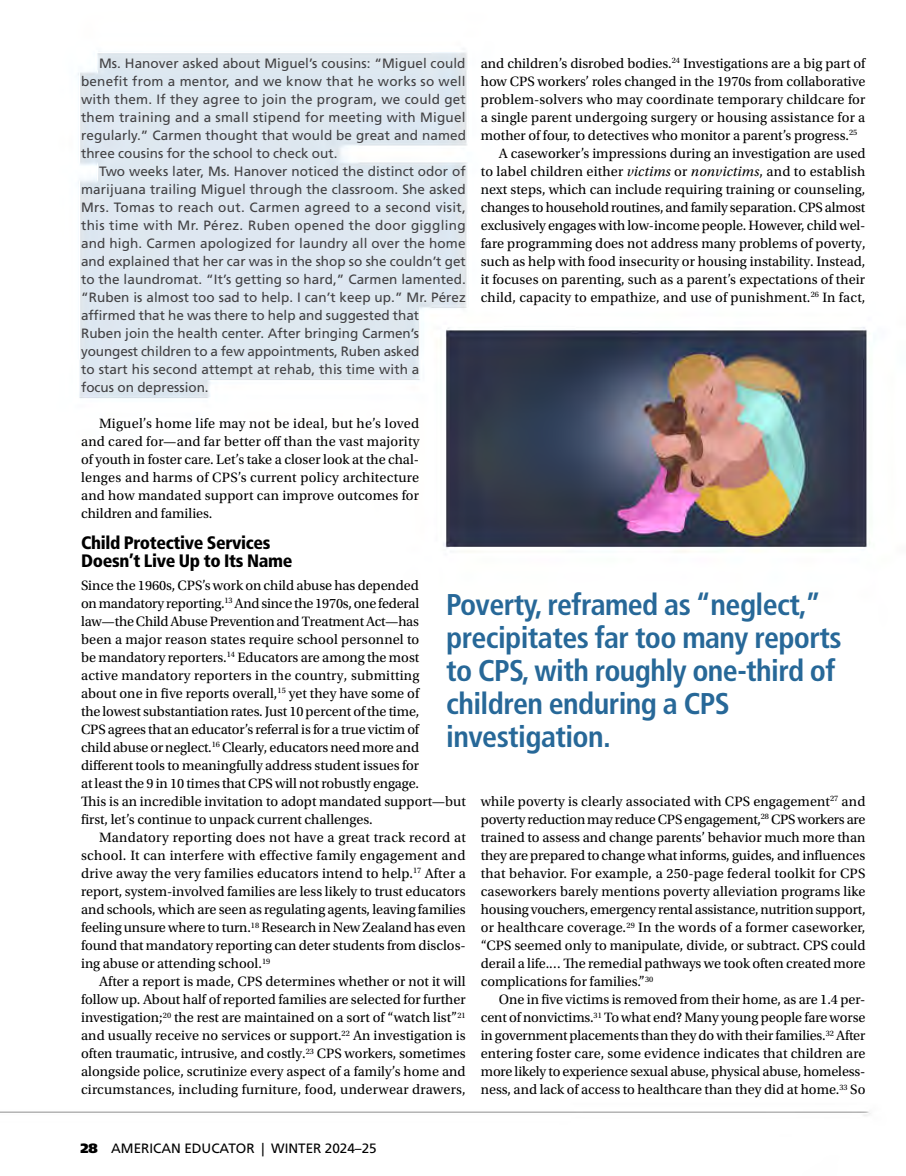
<style>
.page{position:relative;width:906px;height:1176px;background:#fff}
.page>*{position:absolute;margin:0;border:0;box-sizing:border-box;transform-origin:0 0}
.t1{font:700 condensed 30px/33px "Frutiger LT Std";letter-spacing:-.02em;color:#276898}
.t2{font:900 condensed 18px/18px "Frutiger LT Std";letter-spacing:-.02em;color:#000}
.t3{font:14.25px/18px "Utopia Std";color:#000;text-align:justify}
.t4{font:13.5px/18px "Frutiger LT Std";letter-spacing:.005em;color:#414042;text-align:justify}
.t5{font:13.5px "Frutiger LT Std";color:#000}
.s1{font-style:italic}
.s2{font-weight:900}
</style>
<div class="page">
<img style="left:0;top:52px;width:871px;height:1064px">
<p class="t3" style="left:480px;top:54px;width:386px">and children’s disrobed bodies.<sup>24</sup> Investigations are a big part of</p>
<p class="t3" style="left:480px;top:72px;width:386px">how CPS workers’ roles changed in the 1970s from collaborative</p>
<p class="t3" style="left:480px;top:90px;width:386px">problem-solvers who may coordinate temporary childcare for</p>
<p class="t3" style="left:480px;top:108px;width:386px">a single parent undergoing surgery or housing assistance for a</p>
<p class="t3" style="left:480px;top:126px;width:378px">mother of four, to detectives who monitor a parent’s progress.<sup>25</sup></p>
<p class="t3" style="left:498px;top:144px;width:368px">A caseworker’s impressions during an investigation are used</p>
<p class="t3" style="left:480px;top:162px;width:386px">to label children either <span class="s1">victims</span> or <span class="s1">nonvictims</span>, and to establish</p>
<p class="t3" style="left:480px;top:180px;width:386px">next steps, which can include requiring training or counseling,</p>
<p class="t3" style="left:480px;top:198px;width:386px">changes to household routines, and family separation. CPS almost</p>
<p class="t3" style="left:480px;top:216px;width:386px">exclusively engages with low-income people. However, child wel-</p>
<p class="t3" style="left:480px;top:234px;width:386px">fare programming does not address many problems of poverty,</p>
<p class="t3" style="left:480px;top:252px;width:386px">such as help with food insecurity or housing instability. Instead,</p>
<p class="t3" style="left:480px;top:270px;width:386px">it focuses on parenting, such as a parent’s expectations of their</p>
<p class="t3" style="left:480px;top:288px;width:386px">child, capacity to empathize, and use of punishment.<sup>26</sup> In fact,</p>
<p class="t4" style="left:81px;top:54px;width:386px;text-indent:18px">Ms. Hanover asked about Miguel’s cousins: “Miguel could benefit from a mentor, and we know that he works so well with them. If they agree to join the program, we could get them training and a small stipend for meeting with Miguel regularly.” Carmen thought that would be great and named three cousins for the school to check out.</p>
<p class="t4" style="left:81px;top:162px;width:386px;text-align:left;text-indent:18px">Two weeks later, Ms. Hanover noticed the distinct odor of marijuana trailing Miguel through the classroom. She asked Mrs. Tomas to reach out. Carmen agreed to a second visit, this time with Mr. Pérez. Ruben opened the door giggling and high. Carmen apologized for laundry all over the home and explained that her car was in the shop so she couldn’t get to the laundromat. “It’s getting so hard,” Carmen lamented. “Ruben is almost too sad to help. I can’t keep up.” Mr. Pérez affirmed that he was there to help and suggested that<br>Ruben join the health center. After bringing Carmen’s youngest children to a few appointments, Ruben asked<br>to start his second attempt at rehab, this time with a<br>focus on depression.</p>
<p class="t3" style="left:81px;top:414px;width:339px;text-indent:18px">Miguel’s home life may not be ideal, but he’s loved and cared for—and far better off than the vast majority of youth in foster care. Let’s take a closer look at the chal&shy;lenges and harms of CPS’s current policy architecture and how mandated support can improve outcomes for children and families.</p>
<p class="t2" style="left:81px;top:534px;width:213px">Child Protective Services<br>Doesn’t Live Up to Its Name</p>
<p class="t3" style="left:81px;top:576px;width:386px;text-align:left">Since the 1960s, CPS’s work on child abuse has depended<br>on mandatory reporting.<sup>13</sup> And since the 1970s, one federal law—the Child Abuse Prevention and Treatment Act—has<br>been a major reason states require school personnel to<br>be mandatory reporters.<sup>14</sup> Educators are among the most<br>active mandatory reporters in the country, submitting<br>about one in five reports overall,<sup>15</sup> yet they have some of<br>the lowest substantiation rates. Just 10 percent of the time,<br>CPS agrees that an educator’s referral is for a true victim of<br>child abuse or neglect.<sup>16</sup> Clearly, educators need more and different tools to meaningfully address student issues for<br>at least the 9 in 10 times that CPS will not robustly engage.<br>This is an incredible invitation to adopt mandated support—but first, let’s continue to unpack current challenges.</p>
<p class="t3" style="left:81px;top:828px;width:386px;text-indent:18px">Mandatory reporting does not have a great track record at school. It can interfere with effective family engagement and drive away the very families educators intend to help.<sup>17</sup> After a report, system-involved families are less likely to trust educators and schools, which are seen as regulating agents, leaving families feeling unsure where to turn.<sup>18</sup> Research in New Zealand has even found that mandatory reporting can deter students from disclos&shy;ing abuse or attending school.<sup>19</sup></p>
<p class="t3" style="left:81px;top:972px;width:386px;text-indent:18px">After a report is made, CPS determines whether or not it will follow up. About half of reported families are selected for further investigation;<sup>20</sup> the rest are maintained on a sort of “watch list”<sup>21 </sup>and usually receive no services or support.<sup>22</sup> An investigation is often traumatic, intrusive, and costly.<sup>23</sup> CPS workers, sometimes alongside police, scrutinize every aspect of a family’s home and circumstances, including furniture, food, underwear drawers,</p>
<h1 class="t1" style="left:446px;top:587px;width:397px">Poverty, reframed as “neglect,” precipitates far too many reports to CPS, with roughly one-third of children enduring a CPS investigation.</h1>
<p class="t3" style="left:480px;top:792px;width:386px">while poverty is clearly associated with CPS engagement<sup>27</sup> and poverty reduction may reduce CPS engagement,<sup>28</sup> CPS workers are trained to assess and change parents’ behavior much more than they are prepared to change what informs, guides, and influences that behavior. For example, a 250-page federal toolkit for CPS caseworkers barely mentions poverty alleviation programs like housing vouchers, emergency rental assistance, nutrition support, or healthcare coverage.<sup>29</sup> In the words of a former caseworker, “CPS seemed only to manipulate, divide, or subtract. CPS could derail a life.… The remedial pathways we took often created more complications for families.”<sup>30</sup></p>
<p class="t3" style="left:480px;top:990px;width:386px;text-indent:18px">One in five victims is removed from their home, as are 1.4 per&shy;cent of nonvictims.<sup>31</sup> To what end? Many young people fare worse in government placements than they do with their families.<sup>32</sup> After entering foster care, some evidence indicates that children are more likely to experience sexual abuse, physical abuse, homeless&shy;ness, and lack of access to healthcare than they did at home.<sup>33</sup> So</p>
<p class="t5" style="left:80px;top:1139px;width:298px"><span class="s2">28</span> AMERICAN EDUCATOR | WINTER 2024–25</p>
</div>
